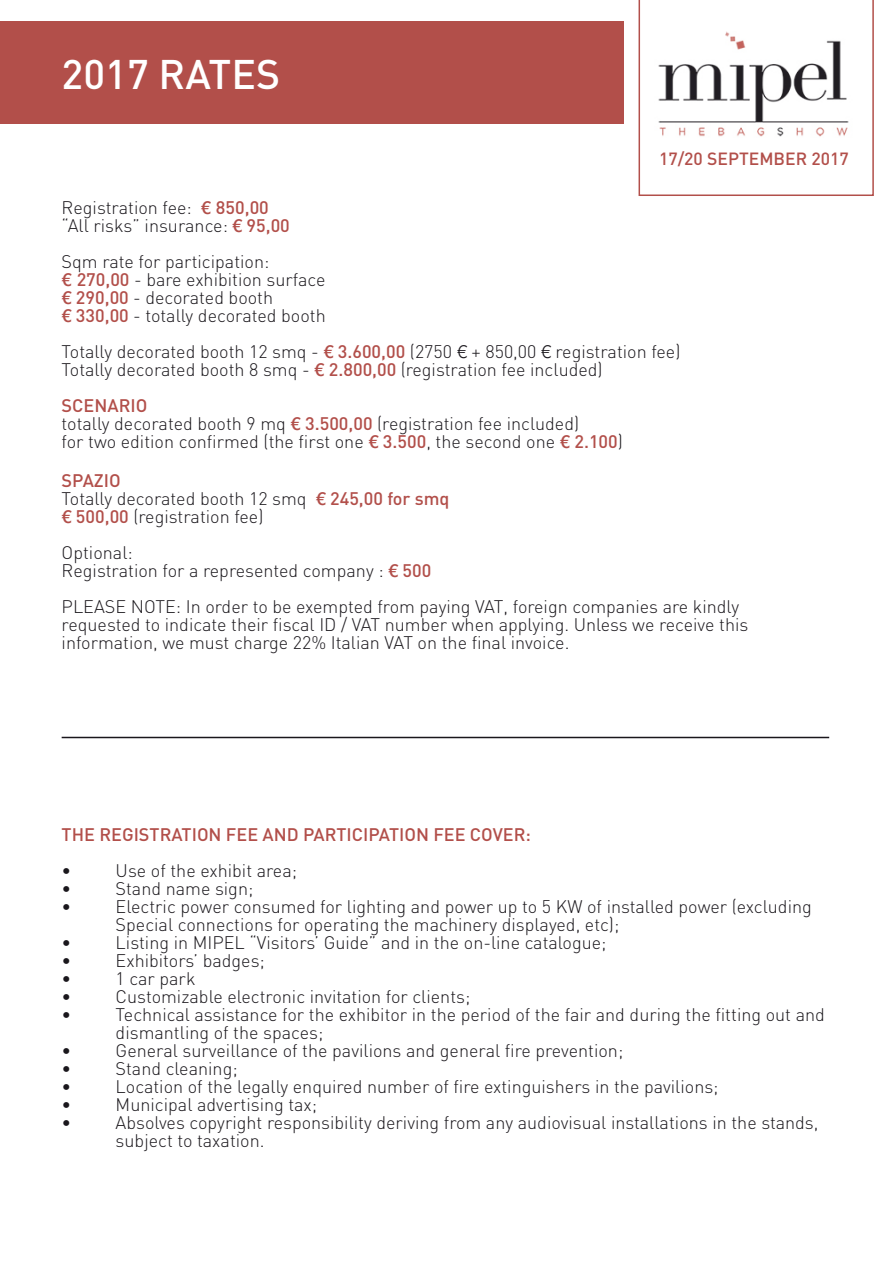
<style>
.page{position:relative;width:893px;height:1263px;background:#fff}
.page>*{position:absolute;margin:0;border:0;box-sizing:border-box;transform-origin:0 0}
.t1{font:500 40.8px "DIN";color:#fff}
.t2{font:300 18px/18px "DIN";color:#1a171c}
.t3{font:500 18px "DIN";color:#b24f4a}
.t4{font:500 17.55px "DIN";color:#b24f4a}
.s1{font-family:"Helvetica Neue";font-weight:500;color:#b24f4a}
.s2{font-weight:500;color:#b24f4a}
.s3{font-family:"Helvetica Neue"}
</style>
<div class="page">
<div style="left:0;top:21px;width:623px;height:102px;background:#b24f4a"></div>
<svg style="left:639px;top:0;width:235px;height:196px"></svg>
<hr style="left:62px;top:737px;width:767px;height:1px;background:#1a171c">
<h1 class="t1" style="left:62px;top:48px;width:220px">2017 RATES</h1>
<p class="t4" style="left:659px;top:147px;width:191px">17/20 SEPTEMBER 2017</p>
<p class="t2" style="left:62px;top:198px;width:230px">Registration fee: <span class="s1">€</span> <span class="s2">850,00 </span>“All risks” insurance: <span class="s1">€</span> <span class="s2">95,00</span></p>
<p class="t2" style="left:62px;top:252px;width:266px">Sqm rate for participation:<br><span class="s1">€</span> <span class="s2">270,00</span> - bare exhibition surface <span class="s1">€</span> <span class="s2">290,00</span> - decorated booth<br><span class="s1">€</span> <span class="s2">330,00</span> - totally decorated booth</p>
<p class="t2" style="left:62px;top:342px;width:620px">Totally decorated booth 12 smq - <span class="s1">€</span> <span class="s2">3.600,00</span> (2750 <span class="s3">€</span> + 850,00 <span class="s3">€</span> registration fee)<br>Totally decorated booth 8 smq - <span class="s1">€</span> <span class="s2">2.800,00</span> (registration fee included)</p>
<p class="t2" style="left:62px;top:396px;width:563px"><span class="s2">SCENARIO<br></span>totally decorated booth 9 mq <span class="s1">€</span> <span class="s2">3.500,00</span> (registration fee included)<br>for two edition confirmed (the first one <span class="s1">€</span> <span class="s2">3.500</span>, the second one <span class="s1">€</span> <span class="s2">2.100</span>)</p>
<p class="t2" style="left:62px;top:471px;width:389px"><span class="s2">SPAZIO<br></span>Totally decorated booth 12 smq <span class="s1">€</span> <span class="s2">245,00 for smq </span><span class="s1">€</span> <span class="s2">500,00</span> (registration fee)</p>
<p class="t2" style="left:62px;top:543px;width:371px">Optional:<br>Registration for a represented company : <span class="s1">€</span> <span class="s2">500</span></p>
<p class="t2" style="left:62px;top:597px;width:688px">PLEASE NOTE: In order to be exempted from paying VAT, foreign companies are kindly requested to indicate their fiscal ID / VAT number when applying. Unless we receive this information, we must charge 22% Italian VAT on the final invoice.</p>
<p class="t3" style="left:62px;top:823px;width:471px">THE REGISTRATION FEE AND PARTICIPATION FEE COVER:</p>
<p class="t2" style="left:62px;top:861px;width:11px">•</p>
<p class="t2" style="left:116px;top:861px;width:183px">Use of the exhibit area;</p>
<p class="t2" style="left:62px;top:879px;width:11px">•</p>
<p class="t2" style="left:116px;top:879px;width:139px">Stand name sign;</p>
<p class="t2" style="left:62px;top:897px;width:11px">•</p>
<p class="t2" style="left:116px;top:897px;width:698px">Electric power consumed for lighting and power up to 5 KW of installed power (excluding<br>Special connections for operating the machinery displayed, etc);</p>
<p class="t2" style="left:62px;top:933px;width:11px">•</p>
<p class="t2" style="left:116px;top:933px;width:492px">Listing in MIPEL “Visitors’ Guide” and in the on-line catalogue;</p>
<p class="t2" style="left:62px;top:951px;width:11px">•</p>
<p class="t2" style="left:116px;top:951px;width:151px">Exhibitors’ badges;</p>
<p class="t2" style="left:62px;top:969px;width:11px">•</p>
<p class="t2" style="left:116px;top:969px;width:81px">1 car park</p>
<p class="t2" style="left:62px;top:987px;width:11px">•</p>
<p class="t2" style="left:116px;top:987px;width:356px">Customizable electronic invitation for clients;</p>
<p class="t2" style="left:62px;top:1005px;width:11px">•</p>
<p class="t2" style="left:116px;top:1005px;width:711px">Technical assistance for the exhibitor in the period of the fair and during the fitting out and dismantling of the spaces;</p>
<p class="t2" style="left:62px;top:1041px;width:11px">•</p>
<p class="t2" style="left:116px;top:1041px;width:509px">General surveillance of the pavilions and general fire prevention;</p>
<p class="t2" style="left:62px;top:1059px;width:11px">•</p>
<p class="t2" style="left:116px;top:1059px;width:123px">Stand cleaning;</p>
<p class="t2" style="left:62px;top:1077px;width:11px">•</p>
<p class="t2" style="left:116px;top:1077px;width:604px">Location of the legally enquired number of fire extinguishers in the pavilions;</p>
<p class="t2" style="left:62px;top:1095px;width:11px">•</p>
<p class="t2" style="left:116px;top:1095px;width:203px">Municipal advertising tax;</p>
<p class="t2" style="left:62px;top:1113px;width:11px">•</p>
<p class="t2" style="left:116px;top:1113px;width:704px">Absolves copyright responsibility deriving from any audiovisual installations in the stands, subject to taxation.</p>
</div>
